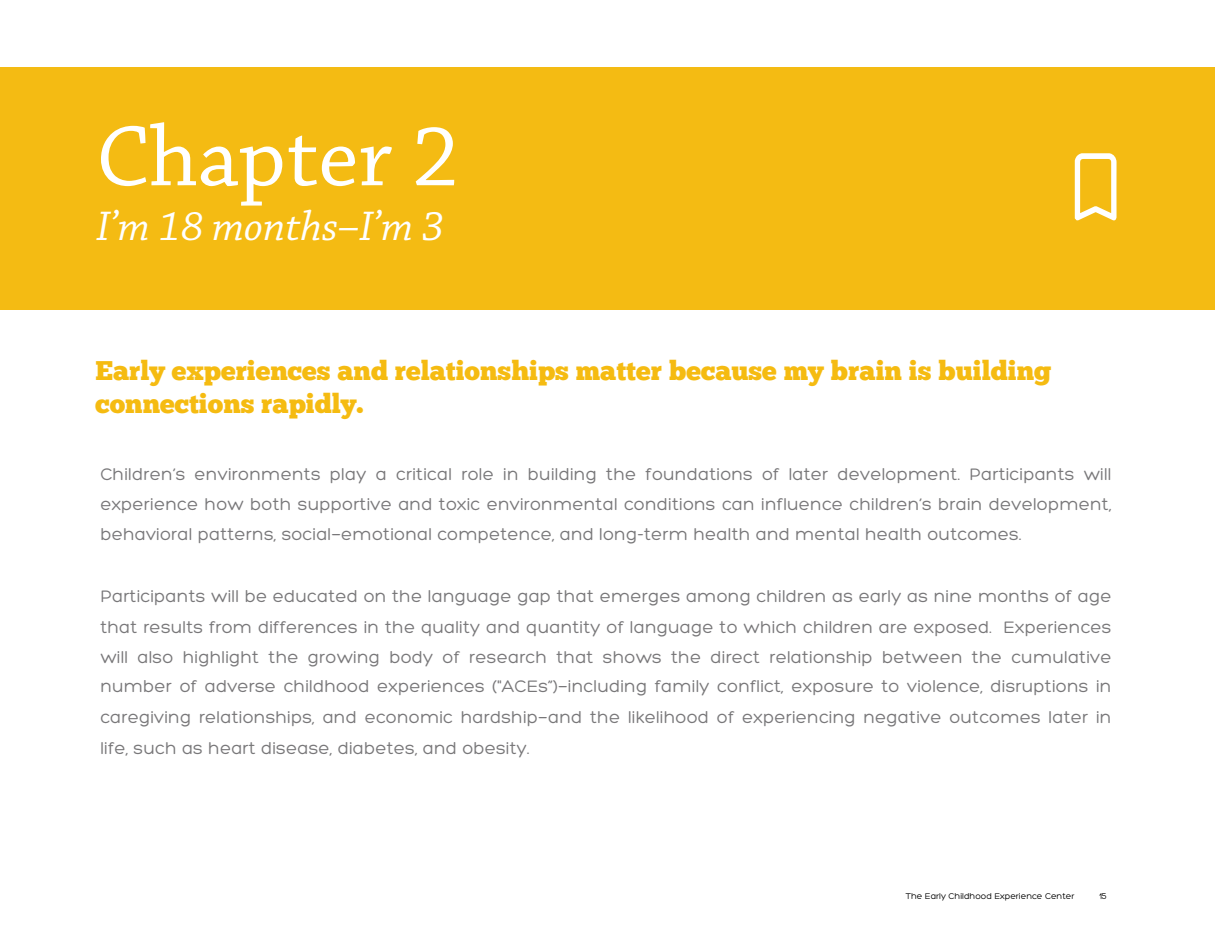
<style>
.page{position:relative;width:1215px;height:945px;background:#fff}
.page>*{position:absolute;margin:0;border:0;box-sizing:border-box;transform-origin:0 0}
.t1{font:90px "Chaparral Pro";color:#fff}
.t2{font:italic 43.5px "Chaparral Pro";color:#fff}
.t3{font:27px/32.4px "Chunk Five";color:#f5bb11}
.t4{font:18px/30px "Hero";letter-spacing:.01em;color:#787779}
.t5{font:9px "Hero";color:#000}
</style>
<div class="page">
<div style="left:0;top:68px;width:1215px;height:242px;background:#f4bb13"></div>
<svg style="left:1075px;top:153px;width:42px;height:67px"></svg>
<h1 class="t1" style="left:96px;top:107px;width:364px">Chapter 2</h1>
<h2 class="t2" style="left:96px;top:202px;width:349px">I’m 18 months–I’m 3</h2>
<h3 class="t3" style="left:95px;top:355px;width:958px">Early experiences and relationships matter because my brain is building connections rapidly.</h3>
<p class="t4" style="left:100px;top:460px;width:1013px;line-height:29.1px">Children’s environments play a critical role in building the foundations of later development. Participants will experience how both supportive and toxic environmental conditions can influence children’s brain development,</p>
<p class="t4" style="left:100px;top:520px;width:923px">behavioral patterns, social—emotional competence, and long-term health and mental health outcomes.</p>
<p class="t4" style="left:100px;top:582px;width:1013px;text-align:justify">Participants will be educated on the language gap that emerges among children as early as nine months of age that results from differences in the quality and quantity of language to which children are exposed. Experiences will also highlight the growing body of research that shows the direct relationship between the cumulative number of adverse childhood experiences ("ACEs”)—including family conflict, exposure to violence, disruptions in</p>
<p class="t4" style="left:100px;top:702px;width:1013px">caregiving relationships, and economic hardship—and the likelihood of experiencing negative outcomes later in life, such as heart disease, diabetes, and obesity.</p>
<p class="t5" style="left:906px;top:891px;width:170px">The Early Childhood Experience Center</p>
<p class="t5" style="left:1099px;top:891px;width:9px">15</p>
</div>
